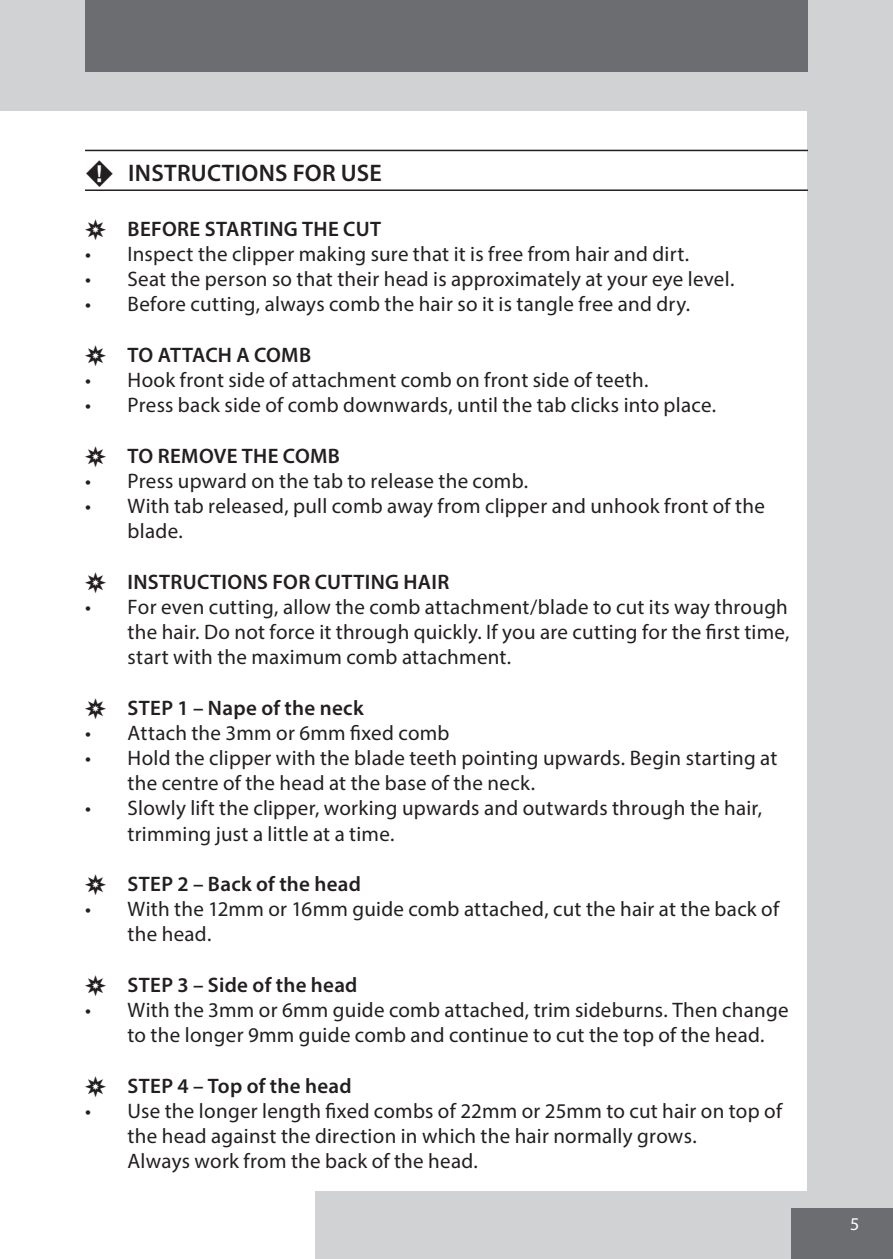
<style>
.page{position:relative;width:893px;height:1259px;background:#fff}
.page>*{position:absolute;margin:0;border:0;box-sizing:border-box;transform-origin:0 0}
.heading{font:600 24px "Myriad Pro";letter-spacing:.01em;color:#231f20}
.default_numbers{font:21px/25.2px "Myriad Pro";letter-spacing:.01em;color:#231f20}
.default_numbers-2{font:600 21px "Myriad Pro";letter-spacing:.015em;color:#231f20}
.t1{font:18px "Myriad Pro";color:#fff}
.s1{font-family:"Myriad Points";font-weight:400}
.s2{font-family:"Myriad Graphics";font-weight:400}
</style>
<div class="page">
<div style="left:315px;top:1191px;width:578px;height:68px;background:#d1d2d4"></div>
<div style="left:791px;top:1208px;width:102px;height:51px;background:#6c6d70"></div>
<div style="left:0;top:0;width:893px;height:111px;background:#d1d2d4"></div>
<div style="left:85px;top:0;width:723px;height:72px;background:#6c6d70"></div>
<div style="left:808px;top:90px;width:85px;height:1111px;background:#d1d2d4"></div>
<hr style="left:85px;top:150px;width:723px;height:1px;background:#231f20">
<hr style="left:85px;top:189px;width:723px;height:2px;background:#231f20">
<p class="heading" style="left:85px;top:158px;width:298px"><span class="s1">F</span> INSTRUCTIONS FOR USE</p>
<p class="default_numbers-2" style="left:85px;top:215px;width:298px"><span class="s2">,</span> BEFORE STARTING THE CUT</p>
<p class="default_numbers" style="left:85px;top:241px;width:605px">• Inspect the clipper making sure that it is free from hair and dirt.</p>
<p class="default_numbers" style="left:85px;top:266px;width:651px">• Seat the person so that their head is approximately at your eye level.</p>
<p class="default_numbers" style="left:85px;top:291px;width:606px">• Before cutting, always comb the hair so it is tangle free and dry.</p>
<p class="default_numbers-2" style="left:85px;top:341px;width:228px"><span class="s2">,</span> TO ATTACH A COMB</p>
<p class="default_numbers" style="left:85px;top:367px;width:565px">• Hook front side of attachment comb on front side of teeth.</p>
<p class="default_numbers" style="left:85px;top:392px;width:632px">• Press back side of comb downwards, until the tab clicks into place.</p>
<p class="default_numbers-2" style="left:85px;top:442px;width:256px"><span class="s2">,</span> TO REMOVE THE COMB</p>
<p class="default_numbers" style="left:85px;top:468px;width:445px">• Press upward on the tab to release the comb.</p>
<p class="default_numbers" style="left:128px;top:493px;width:639px;text-indent:-43px">• With tab released, pull comb away from clipper and unhook front of the blade.</p>
<p class="default_numbers-2" style="left:85px;top:568px;width:366px"><span class="s2">,</span> INSTRUCTIONS FOR CUTTING HAIR</p>
<p class="default_numbers" style="left:128px;top:594px;width:663px;text-align:justify;text-indent:-43px">• For even cutting, allow the comb attachment/blade to cut its way through the hair. Do not force it through quickly. If you are cutting for the first time, start with the maximum comb attachment.</p>
<p class="default_numbers-2" style="left:85px;top:694px;width:280px"><span class="s2">,</span> STEP 1 – Nape of the neck</p>
<p class="default_numbers" style="left:85px;top:720px;width:366px">• Attach the 3mm or 6mm fixed comb</p>
<p class="default_numbers" style="left:128px;top:745px;width:651px;text-indent:-43px">• Hold the clipper with the blade teeth pointing upwards. Begin starting at the centre of the head at the base of the neck.</p>
<p class="default_numbers" style="left:128px;top:795px;width:636px;text-indent:-43px">• Slowly lift the clipper, working upwards and outwards through the hair, trimming just a little at a time.</p>
<p class="default_numbers-2" style="left:85px;top:870px;width:278px"><span class="s2">,</span> STEP 2 – Back of the head</p>
<p class="default_numbers" style="left:128px;top:896px;width:653px;text-indent:-43px">• With the 12mm or 16mm guide comb attached, cut the hair at the back of the head.</p>
<p class="default_numbers-2" style="left:85px;top:971px;width:274px"><span class="s2">,</span> STEP 3 – Side of the head</p>
<p class="default_numbers" style="left:128px;top:997px;width:662px;text-indent:-43px">• With the 3mm or 6mm guide comb attached, trim sideburns. Then change to the longer 9mm guide comb and continue to cut the top of the head.</p>
<p class="default_numbers-2" style="left:85px;top:1072px;width:268px"><span class="s2">,</span> STEP 4 – Top of the head</p>
<p class="default_numbers" style="left:128px;top:1098px;width:656px;text-indent:-43px">• Use the longer length fixed combs of 22mm or 25mm to cut hair on top of the head against the direction in which the hair normally grows.</p>
<p class="default_numbers" style="left:128px;top:1148px;width:352px">Always work from the back of the head.</p>
<p class="t1" style="left:850px;top:1212px;width:11px">5</p>
</div>
